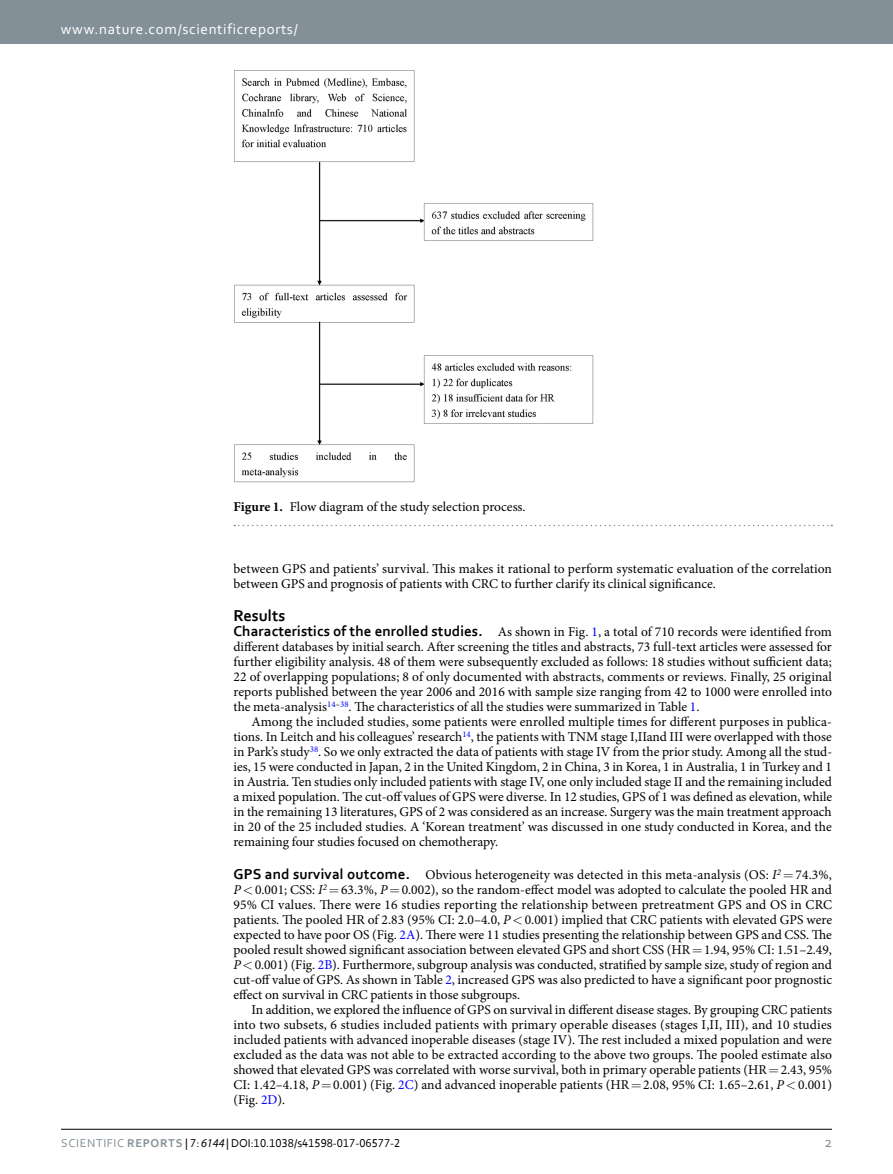
<style>
.page{position:relative;width:893px;height:1174px;background:#fff}
.page>*{position:absolute;margin:0;border:0;box-sizing:border-box;transform-origin:0 0}
.t1{font:700 16.5px "Corbel";color:#000}
.t2{font:15px "Corbel 2";letter-spacing:.045em;color:#fff}
.t3{font:15px "Corbel 2";color:#839097}
.t4{font:13.5px/15px "Minion Pro";color:#000;text-align:justify}
.t5{font:12px "Corbel";color:#000}
.s1{font-weight:700}
.s2{font-family:"Corbel";font-weight:700;font-size:15px}
.s3{color:#00f}
.s4{font-style:italic}
.s5{font-family:"Corbel 2";color:#839097}
.s6{font-family:"Corbel Bold 2";color:#839097}
.s7{font-family:"Myriad Pro";font-style:italic}
</style>
<div class="page">
<div style="left:0;top:0;width:893px;height:43px;background:#839097"></div>
<hr style="left:61px;top:1129px;width:771px;height:1px;background:#000">
<img style="left:234px;top:70px;width:359px;height:412px">
<svg style="left:234px;top:525px;width:598px;height:1px"></svg>
<p class="t2" style="left:61px;top:19px;width:238px">www.nature.com/scientificreports/</p>
<p class="t4" style="left:233px;top:499px;width:294px"><span class="s1">Figure 1.</span> Flow diagram of the study selection process.</p>
<p class="t4" style="left:233px;top:561px;width:600px">between GPS and patients’ survival. This makes it rational to perform systematic evaluation of the correlation between GPS and prognosis of patients with CRC to further clarify its clinical significance.</p>
<p class="t1" style="left:233px;top:605px;width:53px">Results</p>
<p class="t4" style="left:233px;top:624px;width:600px"><span class="s2">Characteristics of the enrolled studies.</span> As shown in Fig. <span class="s3">1</span>, a total of 710 records were identified from different databases by initial search. After screening the titles and abstracts, 73 full-text articles were assessed for further eligibility analysis. 48 of them were subsequently excluded as follows: 18 studies without sufficient data; 22 of overlapping populations; 8 of only documented with abstracts, comments or reviews. Finally, 25 original reports published between the year 2006 and 2016 with sample size ranging from 42 to 1000 were enrolled into the meta-analysis<sup>14</sup><sup>–</sup><sup>38</sup>. The characteristics of all the studies were summarized in Table <span class="s3">1</span>.</p>
<p class="t4" style="left:233px;top:714px;width:600px;text-indent:18px">Among the included studies, some patients were enrolled multiple times for different purposes in publica&shy;tions. In Leitch and his colleagues’ research<sup>14</sup>, the patients with TNM stage I,IIand III were overlapped with those in Park’s study<sup>38</sup>. So we only extracted the data of patients with stage IV from the prior study. Among all the stud&shy;ies, 15 were conducted in Japan, 2 in the United Kingdom, 2 in China, 3 in Korea, 1 in Australia, 1 in Turkey and 1 in Austria. Ten studies only included patients with stage IV, one only included stage II and the remaining included a mixed population. The cut-off values of GPS were diverse. In 12 studies, GPS of 1 was defined as elevation, while in the remaining 13 literatures, GPS of 2 was considered as an increase. Surgery was the main treatment approach in 20 of the 25 included studies. A ‘Korean treatment’ was discussed in one study conducted in Korea, and the remaining four studies focused on chemotherapy.</p>
<p class="t4" style="left:233px;top:867px;width:600px"><span class="s2">GPS and survival outcome.</span> Obvious heterogeneity was detected in this meta-analysis (OS: <span class="s4">I</span><sup>2</sup> 74.3%, <span class="s4">P</span> 0.001; CSS: <span class="s4">I</span><sup>2</sup> 63.3%, <span class="s4">P</span> 0.002), so the random-effect model was adopted to calculate the pooled HR and 95% CI values. There were 16 studies reporting the relationship between pretreatment GPS and OS in CRC patients. The pooled HR of 2.83 (95% CI: 2.0–4.0, <span class="s4">P</span> 0.001) implied that CRC patients with elevated GPS were expected to have poor OS (Fig. <span class="s3">2A</span>). There were 11 studies presenting the relationship between GPS and CSS. The pooled result showed significant association between elevated GPS and short CSS (HR 1.94, 95% CI: 1.51–2.49, <span class="s4">P</span> 0.001) (Fig. <span class="s3">2B</span>). Furthermore, subgroup analysis was conducted, stratified by sample size, study of region and cut-off value of GPS. As shown in Table <span class="s3">2</span>, increased GPS was also predicted to have a significant poor prognostic effect on survival in CRC patients in those subgroups.</p>
<p class="t4" style="left:233px;top:1002px;width:600px;text-indent:18px">In addition, we explored the influence of GPS on survival in different disease stages. By grouping CRC patients into two subsets, 6 studies included patients with primary operable diseases (stages I,II, III), and 10 studies included patients with advanced inoperable diseases (stage IV). The rest included a mixed population and were excluded as the data was not able to be extracted according to the above two groups. The pooled estimate also showed that elevated GPS was correlated with worse survival, both in primary operable patients (HR 2.43, 95% CI: 1.42–4.18, <span class="s4">P</span> 0.001) (Fig. <span class="s3">2C</span>) and advanced inoperable patients (HR 2.08, 95% CI: 1.65–2.61, <span class="s4">P</span> 0.001) (Fig. <span class="s3">2D</span>).</p>
<p class="t5" style="left:61px;top:1135px;width:341px"><span class="s5">Scientific</span> <span class="s6">REPORTS</span> | 7: <span class="s7">6144</span> | DOI:10.1038/s41598-017-06577-2</p>
<p class="t3" style="left:824px;top:1132px;width:9px">2</p>
</div>
